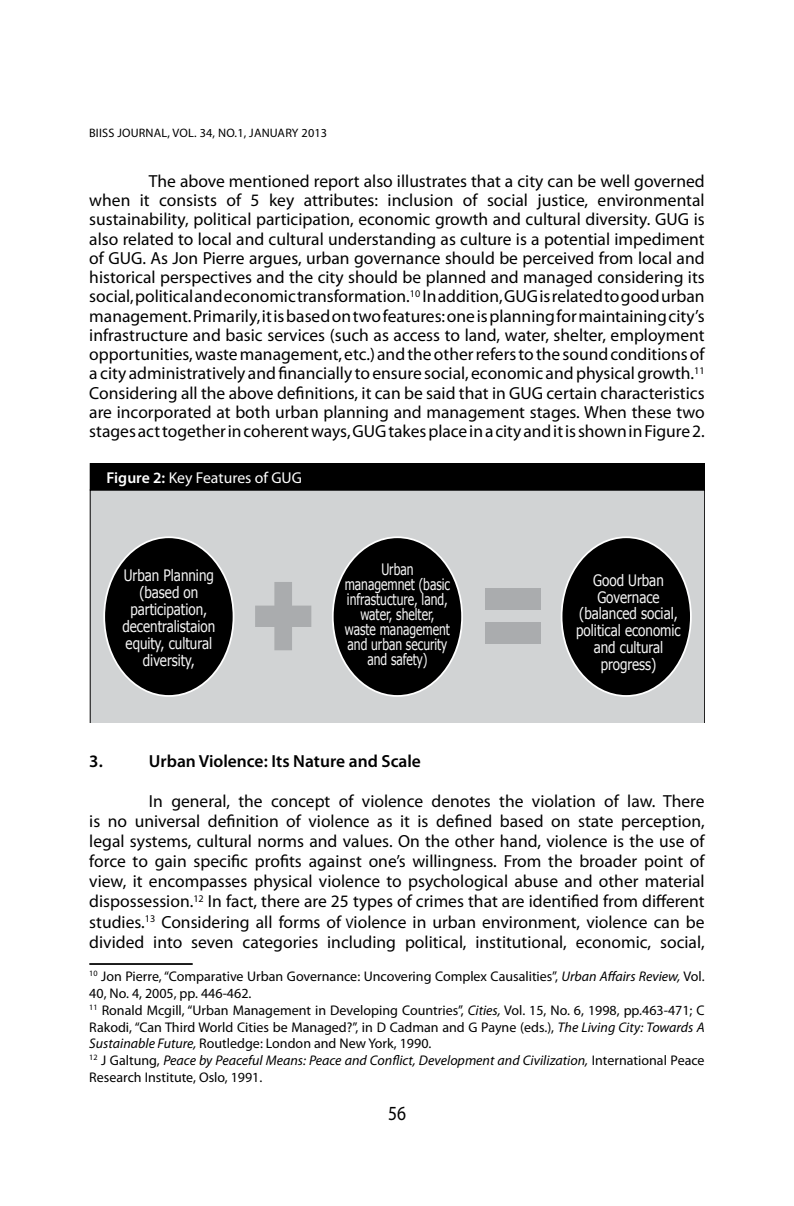
<style>
.page{position:relative;width:794px;height:1206px;background:#fff}
.page>*{position:absolute;margin:0;border:0;box-sizing:border-box;transform-origin:0 0}
.t1{font:20.12px "Myriad Pro";color:#000;scale:.87 1}
.t2{font:17.5px/19.2px "Myriad Pro";color:#000;text-align:justify}
.t3{font:600 17.5px "Myriad Pro";color:#000}
.t4{font:15.75px/17px "Tahoma";color:#f4f4f4;text-align:center;scale:.85 1}
.t5{font:15.75px/15px "Tahoma";color:#f4f4f4;text-align:center;scale:.77 1}
.t6{font:15.75px "Myriad Pro";color:#fff}
.t7{font:14px/16.8px "Myriad Pro";color:#000}
.t8{font:12.25px "Myriad Pro";letter-spacing:.015em;color:#000}
.s1{font-weight:600}
.s2{font-size:14px}
.s3{font-style:italic}
</style>
<div class="page">
<div style="left:90px;top:490px;width:614px;height:233px;background:#d1d3d4"></div>
<div style="left:90px;top:463px;width:614px;height:27px;background:#000"></div>
<div style="left:104px;top:537px;width:129px;height:159px;background:#000;border-radius:50%"></div>
<div style="left:333px;top:537px;width:129px;height:159px;background:#000;border-radius:50%"></div>
<div style="left:561px;top:537px;width:130px;height:159px;background:#000;border-radius:50%"></div>
<svg style="left:255px;top:582px;width:56px;height:68px;background:#bcbebf"></svg>
<div style="left:485px;top:588px;width:55px;height:22px;background:#aaacae"></div>
<div style="left:485px;top:622px;width:55px;height:21px;background:#aaacae"></div>
<hr style="left:89px;top:963px;width:104px;height:1px;background:#000">
<p class="t8" style="left:89px;top:125px;width:240px">BIISS JOURNAL, VOL. 34, NO.1, JANUARY 2013</p>
<p class="t2" style="left:89px;top:171px;width:617px;text-indent:60px">The above mentioned report also illustrates that a city can be well governed when it consists of 5 key attributes: inclusion of social justice, environmental sustainability, political participation, economic growth and cultural diversity. GUG is also related to local and cultural understanding as culture is a potential impediment of GUG. As Jon Pierre argues, urban governance should be perceived from local and historical perspectives and the city should be planned and managed considering its social, political and economic transformation.<sup>10</sup> In addition, GUG is related to good urban management. Primarily, it is based on two features: one is planning for maintaining city’s infrastructure and basic services (such as access to land, water, shelter, employment opportunities, waste management, etc.) and the other refers to the sound conditions of a city administratively and financially to ensure social, economic and physical growth.<sup>11<br></sup>Considering all the above definitions, it can be said that in GUG certain characteristics are incorporated at both urban planning and management stages. When these two stages act together in coherent ways, GUG takes place in a city and it is shown in Figure 2.</p>
<p class="t6" style="left:107px;top:468px;width:197px"><span class="s1">Figure 2:</span> Key Features of GUG</p>
<p class="t4" style="left:122px;top:566px;width:110px">Urban Planning (based on participation, decentralistaion equity, cultural diversity,</p>
<p class="t5" style="left:345px;top:560px;width:138px">Urban managemnet (basic infrastucture, land, water, shelter, waste management and urban security and safety)</p>
<p class="t4" style="left:576px;top:570px;width:124px">Good Urban<br>Governace (balanced social, political economic and cultural progress)</p>
<p class="t3" style="left:89px;top:749px;width:15px">3.</p>
<p class="t3" style="left:149px;top:749px;width:273px">Urban Violence: Its Nature and Scale</p>
<p class="t2" style="left:89px;top:790px;width:617px;line-height:20.1px;text-indent:60px">In general, the concept of violence denotes the violation of law. There is no universal definition of violence as it is defined based on state perception, legal systems, cultural norms and values. On the other hand, violence is the use of force to gain specific profits against one’s willingness. From the broader point of view, it encompasses physical violence to psychological abuse and other material dispossession.<sup>12</sup> In fact, there are 25 types of crimes that are identified from different studies.<sup>13</sup> Considering all forms of <span class="s2">V</span>iolence in urban environment, violence can be divided into seven categories including political, institutional, economic, social,</p>
<p class="t7" style="left:89px;top:967px;width:617px"><sup>10</sup> Jon Pierre, “Comparative Urban Governance: Uncovering Complex Causalities”, <span class="s3">Urban Affairs Review,</span> Vol.<br>40, No. 4, 2005, pp. 446-462.<br><sup>11</sup> Ronald Mcgill, “Urban Management in Developing Countries”, <span class="s3">Cities,</span> Vol. 15, No. 6, 1998, pp.463-471; C Rakodi, “Can Third World Cities be Managed?”, in D Cadman and G Payne (eds.), <span class="s3">The Living City: Towards A Sustainable Future,</span> Routledge: London and New York, 1990.<br><sup>12</sup> J Galtung, <span class="s3">Peace by Peaceful Means: Peace and Conflict, Development and Civilization,</span> International Peace Research Institute, Oslo, 1991.</p>
<p class="t1" style="left:388px;top:1100px;width:22px">56</p>
</div>
